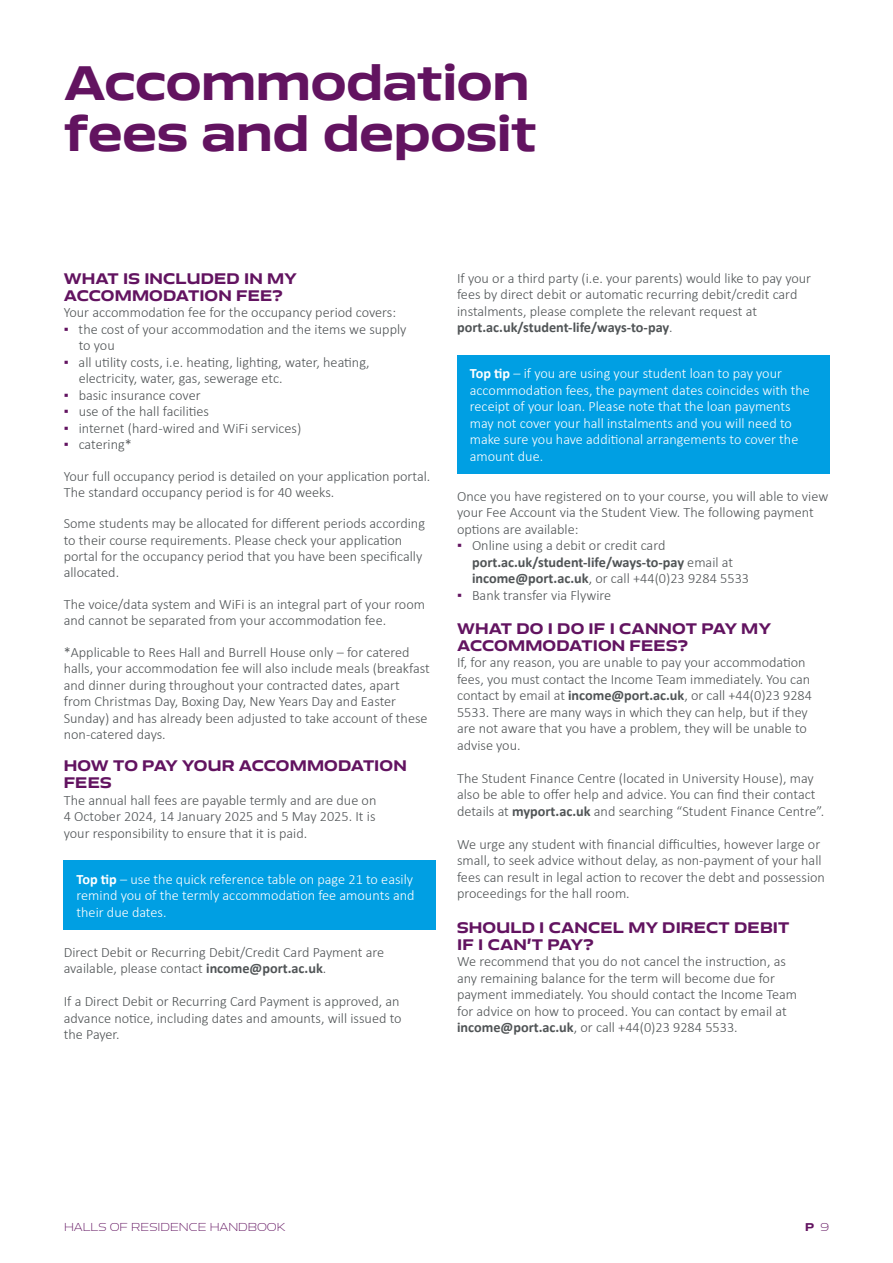
<style>
.page{position:relative;width:893px;height:1263px;background:#fff}
.page>*{position:absolute;margin:0;border:0;box-sizing:border-box;transform-origin:0 0}
.t1{font:700 45px/51px "Aero";color:#621360}
.t2{font:300 14.25px/16.5px "Calibri";color:#505456}
.t3{font:300 14.25px/16.5px "Calibri";color:#fff;text-align:justify}
.t4{font:700 14.25px/17.1px "Aero";letter-spacing:.005em;color:#621360}
.t5{font:italic 700 14.25px/16.5px "Calibri";color:#621360;text-align:justify}
.t6{font:300 10.5px "Aero";color:#621360}
.t7{font:700 10.5px "Aero";color:#621360}
.s1{font-weight:700}
.s2{font-weight:300}
</style>
<div class="page">
<div style="left:64px;top:860px;width:372px;height:69px;background:#009fe3"></div>
<div style="left:457px;top:355px;width:372px;height:119px;background:#009fe3"></div>
<h1 class="t1" style="left:64px;top:57px;width:475px">Accommodation fees and deposit</h1>
<p class="t4" style="left:64px;top:269px;width:235px">WHAT IS INCLUDED IN MY<br>ACCOMMODATION FEE?</p>
<p class="t2" style="left:64px;top:304px;width:334px">Your accommodation fee for the occupancy period covers:</p>
<p class="t5" style="left:64px;top:320px;width:7px">▪</p>
<p class="t5" style="left:64px;top:353px;width:7px">▪</p>
<p class="t5" style="left:64px;top:386px;width:7px">▪ ▪ ▪ ▪</p>
<p class="t2" style="left:79px;top:321px;width:329px">the cost of your accommodation and the items we supply to you<br>all utility costs, i.e. heating, lighting, water, heating, electricity, water, gas, sewerage etc.<br>basic insurance cover<br>use of the hall facilities<br>internet (hard-wired and WiFi services)<br>catering*</p>
<p class="t2" style="left:64px;top:467px;width:368px">Your full occupancy period is detailed on your application portal.<br>The standard occupancy period is for 40 weeks.</p>
<p class="t2" style="left:64px;top:515px;width:363px">Some students may be allocated for different periods according to their course requirements. Please check your application portal for the occupancy period that you have been specifically allocated.</p>
<p class="t2" style="left:64px;top:595px;width:363px">The voice/data system and WiFi is an integral part of your room and cannot be separated from your accommodation fee.</p>
<p class="t2" style="left:64px;top:643px;width:368px">*Applicable to Rees Hall and Burrell House only – for catered halls, your accommodation fee will also include meals (breakfast and dinner during throughout your contracted dates, apart from Christmas Day, Boxing Day, New Years Day and Easter Sunday) and has already been adjusted to take account of these non-catered days.</p>
<p class="t4" style="left:64px;top:757px;width:345px">HOW TO PAY YOUR ACCOMMODATION<br>FEES</p>
<p class="t2" style="left:64px;top:792px;width:314px;text-align:justify">The annual hall fees are payable termly and are due on 4 October 2024, 14 January 2025 and 5 May 2025. It is your responsibility to ensure that it is paid.</p>
<p class="t3" style="left:77px;top:871px;width:340px"><span class="s1">Top tip</span> – use the quick reference table on page 21 to easily remind you of the termly accommodation fee amounts and their due dates.</p>
<p class="t2" style="left:64px;top:943px;width:322px">Direct Debit or Recurring Debit/Credit Card Payment are available, please contact <span class="s1">income@port.ac.uk</span>.</p>
<p class="t2" style="left:64px;top:993px;width:339px">If a Direct Debit or Recurring Card Payment is approved, an advance notice, including dates and amounts, will issued to the Payer.</p>
<p class="t2" style="left:457px;top:270px;width:356px">If you or a third party (i.e. your parents) would like to pay your fees by direct debit or automatic recurring debit/credit card instalments, please complete the relevant request at <span class="s1">port.ac.uk/student-life/ways-to-pay</span>.</p>
<p class="t3" style="left:470px;top:365px;width:342px;text-align:left"><span class="s1">Top tip</span> – if you are using your student loan to pay your accommodation fees, the payment dates coincides with the receipt of your loan. Please note that the loan payments may not cover your hall instalments and you will need to make sure you have additional arrangements to cover the amount due.</p>
<p class="t2" style="left:457px;top:487px;width:373px">Once you have registered on to your course, you will able to view your Fee Account via the Student View. The following payment options are available:</p>
<p class="t5" style="left:457px;top:537px;width:7px">▪</p>
<p class="t2" style="left:472px;top:537px;width:279px">Online using a debit or credit card <span class="s1">port.ac.uk/student-life/ways-to-pay</span> email at <span class="s1">income@port.ac.uk</span>, or call +44(0)23 9284 5533<br>Bank transfer via Flywire</p>
<p class="t4" style="left:457px;top:620px;width:315px">WHAT DO I DO IF I CANNOT PAY MY<br>ACCOMMODATION FEES?</p>
<p class="t2" style="left:457px;top:654px;width:356px">If, for any reason, you are unable to pay your accommodation fees, you must contact the Income Team immediately. You can contact by email at <span class="s1">income@port.ac.uk</span>, or call +44(0)23 9284<br>5533. There are many ways in which they can help, but if they are not aware that you have a problem, they will be unable to advise you.</p>
<p class="t2" style="left:457px;top:770px;width:369px">The Student Finance Centre (located in University House), may also be able to offer help and advice. You can find their contact details at <span class="s1">myport.ac.uk</span> and searching “Student Finance Centre”.</p>
<p class="t2" style="left:457px;top:836px;width:369px">We urge any student with financial difficulties, however large or small, to seek advice without delay, as non-payment of your hall fees can result in legal action to recover the debt and possession proceedings for the hall room.</p>
<p class="t4" style="left:457px;top:918px;width:334px">SHOULD I CANCEL MY DIRECT DEBIT<br>IF I CAN’T PAY?</p>
<p class="t2" style="left:457px;top:953px;width:341px">We recommend that you do not cancel the instruction, as any remaining balance for the term will become due for payment immediately. You should contact the Income Team for advice on how to proceed. You can contact by email at <span class="s1">income@port.ac.uk</span>, or call +44(0)23 9284 5533.</p>
<p class="t5" style="left:457px;top:586px;width:7px">▪</p>
<p class="t6" style="left:64px;top:1221px;width:223px">HALLS OF RESIDENCE HANDBOOK</p>
<p class="t7" style="left:805px;top:1221px;width:25px">P <span class="s2">9</span></p>
</div>
